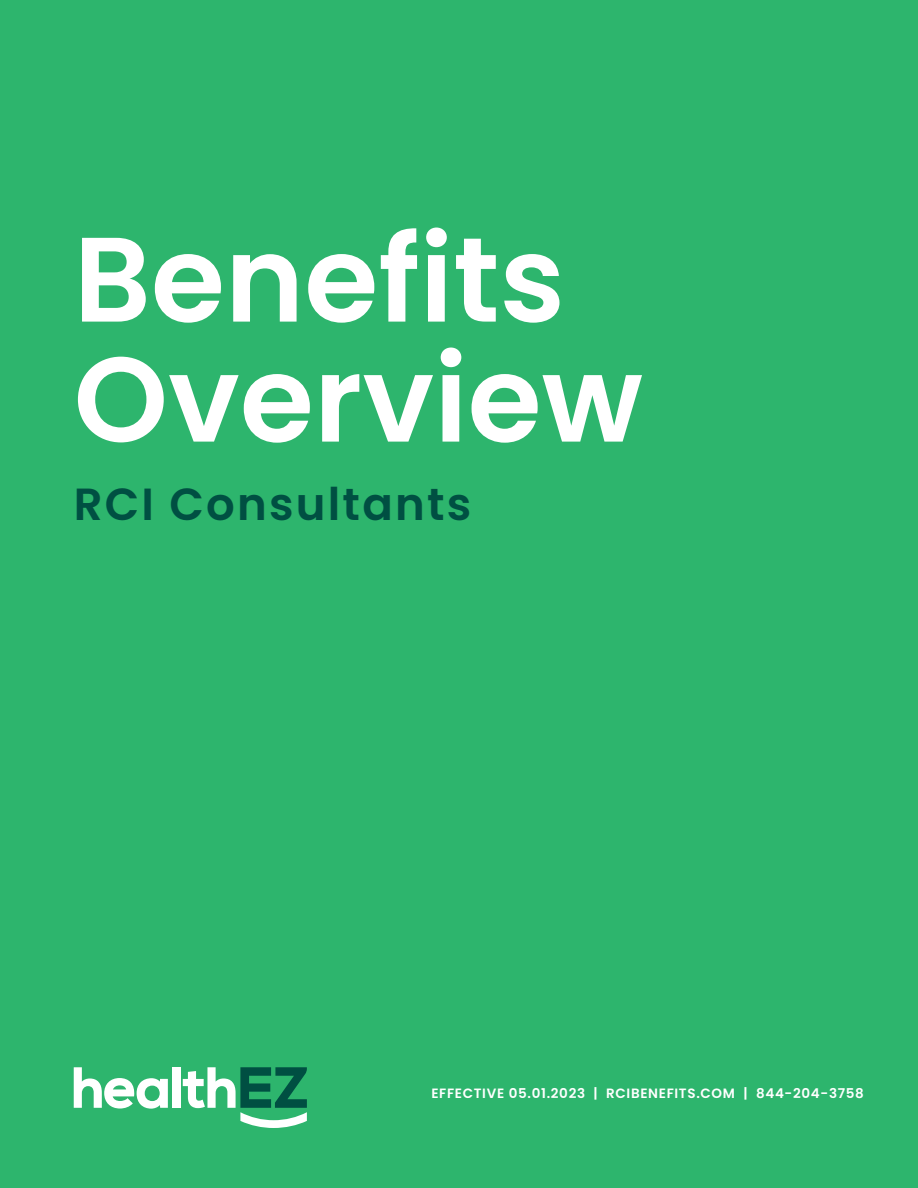
<style>
.page{position:relative;width:918px;height:1188px;background:#2db56d}
.page>*{position:absolute;margin:0;border:0;box-sizing:border-box;transform-origin:0 0}
.t1{font:600 120px/120px "Poppins";color:#fff}
.Body_Text{font:600 45px "Poppins";letter-spacing:.05em;color:#004f42}
.Body_Text-2{font:600 13.5px "Poppins";letter-spacing:.05em;color:#fff}
</style>
<div class="page">
<svg style="left:74px;top:1067px;width:94px;height:42px"></svg>
<div style="left:172px;top:1067px;width:8px;height:41px;background:#fff"></div>
<svg style="left:183px;top:1067px;width:124px;height:61px"></svg>
<p class="t1" style="left:74px;top:220px;width:571px">Benefits<br>Overview</p>
<p class="Body_Text" style="left:74px;top:478px;width:399px">RCI Consultants</p>
<p class="Body_Text-2" style="left:431px;top:1085px;width:434px">EFFECTIVE 05.01.2023 | RCIBENEFITS.COM | 844-204-3758</p>
</div>
